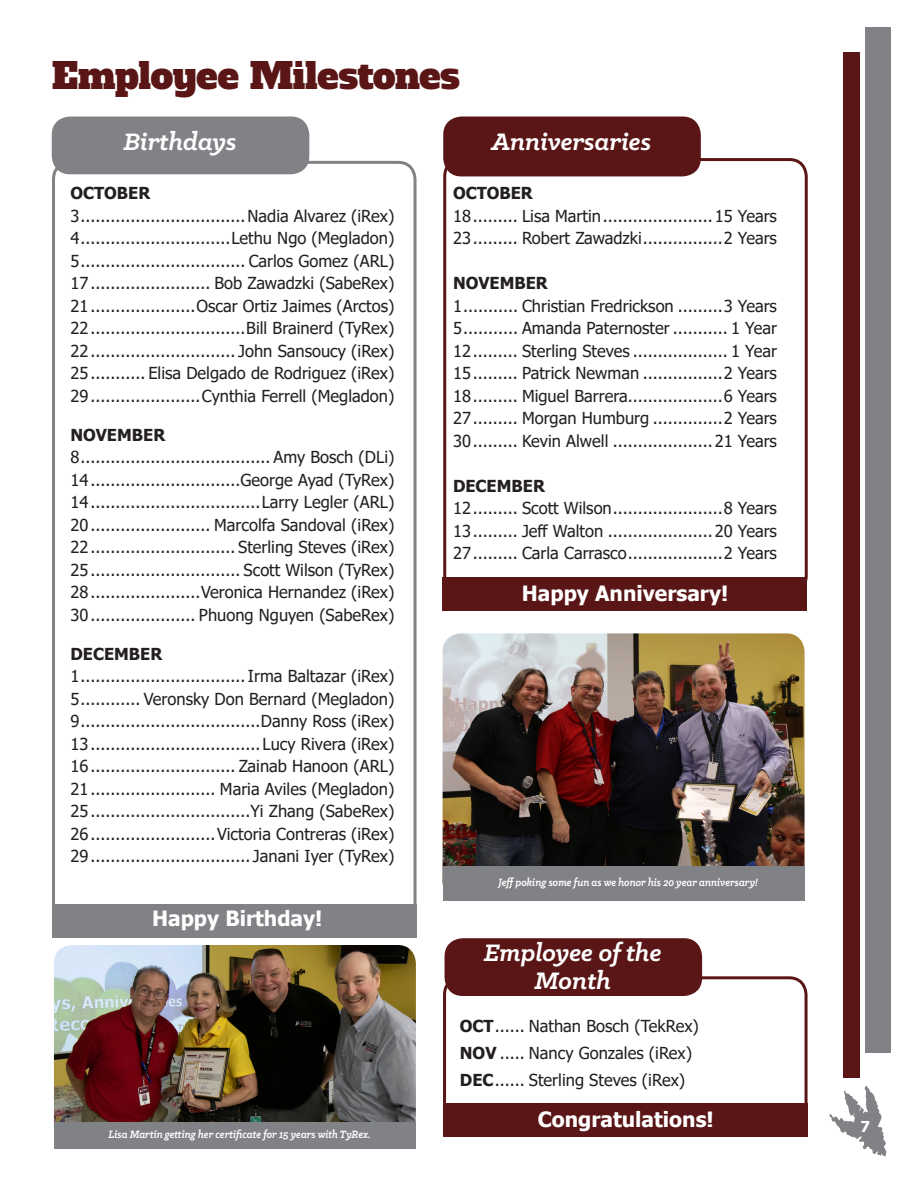
<style>
.page{position:relative;width:918px;height:1188px;background:#fff}
.page>*{position:absolute;margin:0;border:0;box-sizing:border-box;transform-origin:0 0}
.t1{font:36px "Alfa Slab One";color:#5a1616}
.t2{font:italic 700 27px/28.5px "Klinic Slab";color:#fff;text-align:center}
.t3{font:700 21px "Tahoma";color:#fff}
.t4{font:16.5px/27px "Tahoma";color:#231f20}
.t5{font:700 16.5px "Tahoma";color:#231f20}
.t6{font:700 15px "Tahoma";color:#fff}
.t7{font:italic 700 12px "Klinic Slab";color:#fff;scale:.9 1}
.s1{font-weight:700}
</style>
<div class="page">
<div style="left:843px;top:52px;width:16px;height:1026px;background:#5a1616"></div>
<div style="left:865px;top:27px;width:26px;height:1026px;background:#818286"></div>
<div style="left:443px;top:976px;width:365px;height:161px;border:3px solid #5a1616;border-radius:17px"></div>
<svg style="left:830px;top:1086px;width:56px;height:70px"></svg>
<div style="left:443px;top:158px;width:365px;height:436px;border:3px solid #5a1616;border-radius:17px"></div>
<div style="left:52px;top:161px;width:365px;height:768px;border:3px solid #818286;border-radius:17px"></div>
<div style="left:52px;top:117px;width:257px;height:57px;background:#818286;border-radius:18px"></div>
<div style="left:443px;top:117px;width:258px;height:59px;background:#5a1616;border-radius:18px"></div>
<div style="left:52px;top:905px;width:365px;height:33px;background:#818286"></div>
<div style="left:443px;top:577px;width:364px;height:34px;background:#5a1616"></div>
<div style="left:445px;top:938px;width:257px;height:58px;background:#5a1616;border-radius:18px"></div>
<div style="left:444px;top:1103px;width:364px;height:34px;background:#5a1616"></div>
<img style="left:443px;top:633px;width:362px;height:233px">
<div style="left:443px;top:866px;width:362px;height:35px;background:#818286"></div>
<img style="left:54px;top:945px;width:362px;height:177px">
<div style="left:54px;top:1122px;width:362px;height:26px;background:#818286"></div>
<p class="t1" style="left:52px;top:52px;width:410px">Employee Milestones</p>
<p class="t2" style="left:123px;top:127px;width:115px">Birthdays</p>
<p class="t2" style="left:492px;top:127px;width:161px">Anniversaries</p>
<p class="t5" style="left:70px;top:182px;width:81px">OCTOBER</p>
<p class="t4" style="left:70px;top:203px;width:325px">3.................................Nadia Alvarez (iRex)</p>
<p class="t4" style="left:70px;top:226px;width:326px">4..............................Lethu Ngo (Megladon)</p>
<p class="t4" style="left:70px;top:248px;width:326px">5................................. Carlos Gomez (ARL)</p>
<p class="t4" style="left:70px;top:271px;width:325px">17........................ Bob Zawadzki (SabeRex)</p>
<p class="t4" style="left:70px;top:293px;width:325px">21.....................Oscar Ortiz Jaimes (Arctos)</p>
<p class="t4" style="left:70px;top:316px;width:325px">22...............................Bill Brainerd (TyRex)</p>
<p class="t4" style="left:70px;top:338px;width:325px">22............................. John Sansoucy (iRex)</p>
<p class="t4" style="left:70px;top:361px;width:325px">25........... Elisa Delgado de Rodriguez (iRex)</p>
<p class="t4" style="left:70px;top:383px;width:326px">29......................Cynthia Ferrell (Megladon)</p>
<p class="t5" style="left:70px;top:423px;width:96px">NOVEMBER</p>
<p class="t4" style="left:70px;top:445px;width:326px">8...................................... Amy Bosch (DLi)</p>
<p class="t4" style="left:70px;top:467px;width:325px">14..............................George Ayad (TyRex)</p>
<p class="t4" style="left:70px;top:490px;width:326px">14..................................Larry Legler (ARL)</p>
<p class="t4" style="left:70px;top:512px;width:325px">20........................ Marcolfa Sandoval (iRex)</p>
<p class="t4" style="left:70px;top:535px;width:325px">22............................. Sterling Steves (iRex)</p>
<p class="t4" style="left:70px;top:557px;width:325px">25.............................. Scott Wilson (TyRex)</p>
<p class="t4" style="left:70px;top:580px;width:325px">28......................Veronica Hernandez (iRex)</p>
<p class="t4" style="left:70px;top:602px;width:325px">30..................... Phuong Nguyen (SabeRex)</p>
<p class="t5" style="left:70px;top:642px;width:93px">DECEMBER</p>
<p class="t4" style="left:70px;top:664px;width:325px">1................................. Irma Baltazar (iRex)</p>
<p class="t4" style="left:70px;top:686px;width:326px">5............ Veronsky Don Bernard (Megladon)</p>
<p class="t4" style="left:70px;top:709px;width:325px">9....................................Danny Ross (iRex)</p>
<p class="t4" style="left:70px;top:731px;width:325px">13.................................. Lucy Rivera (iRex)</p>
<p class="t4" style="left:70px;top:754px;width:326px">16............................. Zainab Hanoon (ARL)</p>
<p class="t4" style="left:70px;top:776px;width:326px">21......................... Maria Aviles (Megladon)</p>
<p class="t4" style="left:70px;top:799px;width:325px">25................................Yi Zhang (SabeRex)</p>
<p class="t4" style="left:70px;top:821px;width:325px">26.........................Victoria Contreras (iRex)</p>
<p class="t4" style="left:70px;top:844px;width:325px">29................................ Janani Iyer (TyRex)</p>
<p class="t3" style="left:152px;top:903px;width:172px">Happy Birthday!</p>
<p class="t7" style="left:109px;top:1126px;width:293px">Lisa Martin getting her certificate for 15 years with TyRex.</p>
<p class="t5" style="left:453px;top:182px;width:81px">OCTOBER</p>
<p class="t4" style="left:453px;top:203px;width:325px">18......... Lisa Martin......................15 Years</p>
<p class="t4" style="left:453px;top:226px;width:325px">23......... Robert Zawadzki................2 Years</p>
<p class="t5" style="left:453px;top:272px;width:96px">NOVEMBER</p>
<p class="t4" style="left:453px;top:293px;width:325px">1........... Christian Fredrickson .........3 Years</p>
<p class="t4" style="left:453px;top:316px;width:325px">5........... Amanda Paternoster ........... 1 Year</p>
<p class="t4" style="left:453px;top:338px;width:325px">12......... Sterling Steves ................... 1 Year</p>
<p class="t4" style="left:453px;top:361px;width:325px">15......... Patrick Newman ................2 Years</p>
<p class="t4" style="left:453px;top:383px;width:325px">18......... Miguel Barrera...................6 Years</p>
<p class="t4" style="left:453px;top:406px;width:325px">27......... Morgan Humburg ..............2 Years</p>
<p class="t4" style="left:453px;top:428px;width:325px">30......... Kevin Alwell ....................21 Years</p>
<p class="t5" style="left:453px;top:474px;width:93px">DECEMBER</p>
<p class="t4" style="left:453px;top:496px;width:325px">12......... Scott Wilson......................8 Years</p>
<p class="t4" style="left:453px;top:518px;width:325px">13......... Jeff Walton .....................20 Years</p>
<p class="t4" style="left:453px;top:541px;width:325px">27......... Carla Carrasco...................2 Years</p>
<p class="t3" style="left:522px;top:578px;width:208px">Happy Anniversary!</p>
<p class="t7" style="left:499px;top:874px;width:290px">Jeff poking some fun as we honor his 20 year anniversary!</p>
<p class="t2" style="left:484px;top:937px;width:179px">Employee of the<br>Month</p>
<p class="t4" style="left:460px;top:1013px;width:240px"><span class="s1">OCT</span>...... Nathan Bosch (TekRex)<br><span class="s1">NOV</span> ..... Nancy Gonzales (iRex)</p>
<p class="t4" style="left:460px;top:1067px;width:227px"><span class="s1">DEC</span>...... Sterling Steves (iRex)</p>
<p class="t3" style="left:538px;top:1104px;width:177px">Congratulations!</p>
<p class="t6" style="left:861px;top:1116px;width:11px">7</p>
</div>
